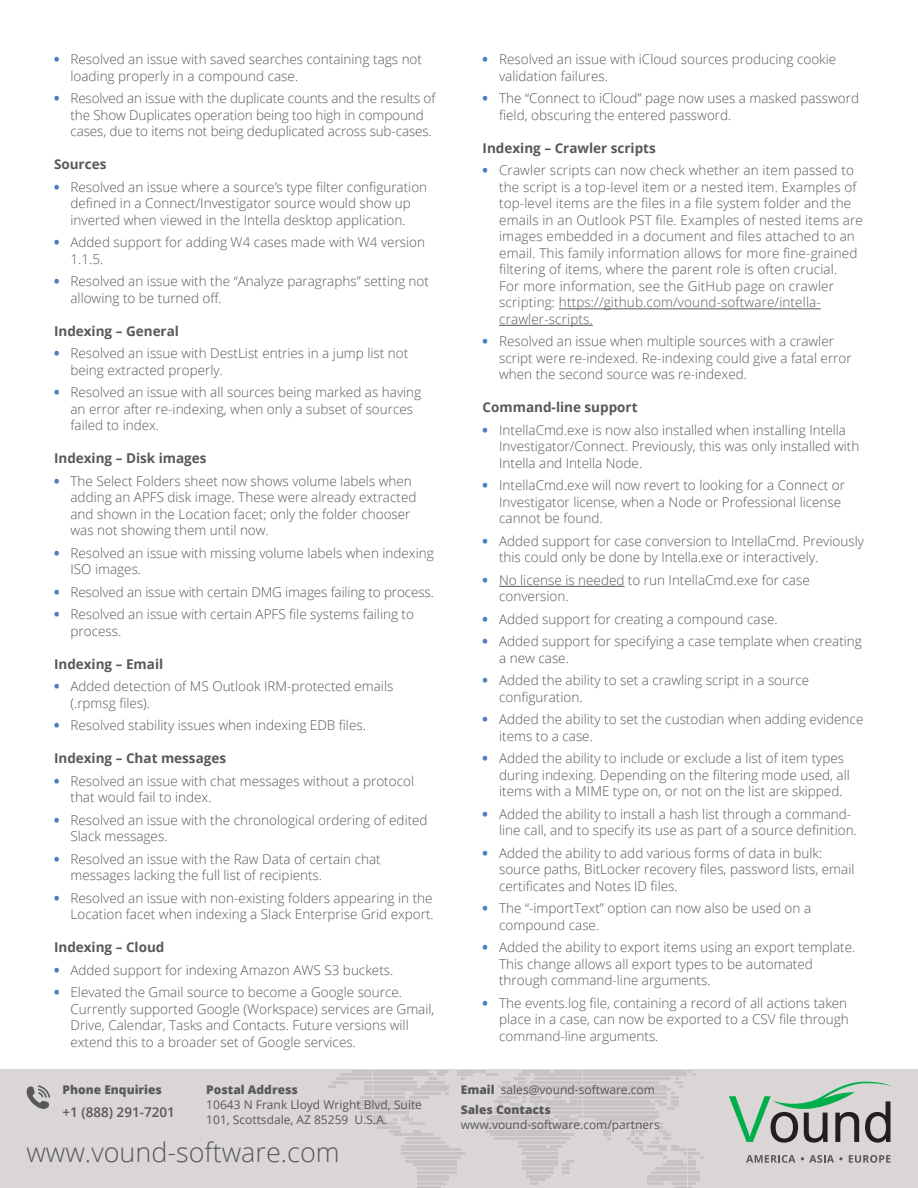
<style>
.page{position:relative;width:918px;height:1188px;background:#fff}
.page>*{position:absolute;margin:0;border:0;box-sizing:border-box;transform-origin:0 0}
.t1{font:300 27px "Open Sans";color:#575857}
.t2{font:300 13.5px/16.5px "Open Sans";color:#575857}
.t3{font:700 13.5px "Open Sans";color:#575857}
.t4{font:600 13.5px "Open Sans";color:#575857}
.t5{font:12px/15px "Open Sans";color:#575857}
.t6{font:800 12px "Open Sans";color:#575857}
.s1{font-weight:800;color:#4d7cbf}
.s2{font-weight:800}
</style>
<div class="page">
<div style="left:0;top:1069px;width:918px;height:119px;background:#d9d6d5"></div>
<svg style="left:328px;top:1070px;width:375px;height:118px"></svg>
<svg style="left:746px;top:1155px;width:49px;height:8px"></svg>
<svg style="left:849px;top:1155px;width:41px;height:8px"></svg>
<svg style="left:729px;top:1082px;width:163px;height:61px"></svg>
<svg style="left:801px;top:1155px;width:42px;height:8px"></svg>
<svg style="left:26px;top:1085px;width:24px;height:24px"></svg>
<hr style="left:559px;top:309px;width:262px;height:1px;background:#575857">
<hr style="left:499px;top:325px;width:94px;height:1px;background:#575857">
<hr style="left:499px;top:586px;width:125px;height:1px;background:#575857">
<p class="t2" style="left:70px;top:51px;width:353px;text-indent:-16px"><span class="s1">•</span> Resolved an issue with saved searches containing tags not loading properly in a compound case.</p>
<p class="t2" style="left:70px;top:90px;width:366px;text-indent:-16px"><span class="s1">•</span> Resolved an issue with the duplicate counts and the results of the Show Duplicates operation being too high in compound cases, due to items not being deduplicated across sub-cases.</p>
<p class="t3" style="left:54px;top:155px;width:54px">Sources</p>
<p class="t2" style="left:54px;top:178px;width:375px;text-align:center"><span class="s1">•</span> Resolved an issue where a source’s type filter configuration defined in a Connect/Investigator source would show up inverted when viewed in the Intella desktop application.</p>
<p class="t2" style="left:70px;top:234px;width:356px;text-indent:-16px"><span class="s1">•</span> Added support for adding W4 cases made with W4 version<br>1.1.5.</p>
<p class="t2" style="left:70px;top:273px;width:360px;text-indent:-16px"><span class="s1">•</span> Resolved an issue with the “Analyze paragraphs” setting not allowing to be turned off.</p>
<p class="t3" style="left:54px;top:321px;width:127px">Indexing – General</p>
<p class="t2" style="left:70px;top:345px;width:339px;text-indent:-16px"><span class="s1">•</span> Resolved an issue with DestList entries in a jump list not being extracted properly.</p>
<p class="t2" style="left:70px;top:384px;width:352px;text-indent:-16px"><span class="s1">•</span> Resolved an issue with all sources being marked as having an error after re-indexing, when only a subset of sources failed to index.</p>
<p class="t3" style="left:54px;top:449px;width:154px">Indexing – Disk images</p>
<p class="t2" style="left:70px;top:472px;width:348px;text-indent:-16px"><span class="s1">•</span> The Select Folders sheet now shows volume labels when adding an APFS disk image. These were already extracted and shown in the Location facet; only the folder chooser was not showing them until now.</p>
<p class="t2" style="left:70px;top:544px;width:365px;text-indent:-16px"><span class="s1">•</span> Resolved an issue with missing volume labels when indexing<br>ISO images.</p>
<p class="t2" style="left:54px;top:583px;width:381px"><span class="s1">•</span> Resolved an issue with certain DMG images failing to process.</p>
<p class="t2" style="left:70px;top:606px;width:345px;text-indent:-16px"><span class="s1">•</span> Resolved an issue with certain APFS file systems failing to process.</p>
<p class="t3" style="left:54px;top:654px;width:111px">Indexing – Email</p>
<p class="t2" style="left:70px;top:678px;width:324px;text-indent:-16px"><span class="s1">•</span> Added detection of MS Outlook IRM-protected emails (.rpmsg files).</p>
<p class="t2" style="left:54px;top:717px;width:313px"><span class="s1">•</span> Resolved stability issues when indexing EDB files.</p>
<p class="t3" style="left:54px;top:749px;width:174px">Indexing – Chat messages</p>
<p class="t2" style="left:70px;top:772px;width:345px;text-indent:-16px"><span class="s1">•</span> Resolved an issue with chat messages without a protocol that would fail to index.</p>
<p class="t2" style="left:70px;top:811px;width:359px;text-indent:-16px"><span class="s1">•</span> Resolved an issue with the chronological ordering of edited<br>Slack messages.</p>
<p class="t2" style="left:70px;top:850px;width:312px;text-indent:-16px"><span class="s1">•</span> Resolved an issue with the Raw Data of certain chat messages lacking the full list of recipients.</p>
<p class="t2" style="left:54px;top:889px;width:381px;text-align:right"><span class="s1">•</span> Resolved an issue with non-existing folders appearing in the<br>Location facet when indexing a Slack Enterprise Grid export.</p>
<p class="t3" style="left:54px;top:938px;width:112px">Indexing – Cloud</p>
<p class="t2" style="left:54px;top:961px;width:341px"><span class="s1">•</span> Added support for indexing Amazon AWS S3 buckets.</p>
<p class="t2" style="left:70px;top:984px;width:365px;text-indent:-16px"><span class="s1">•</span> Elevated the Gmail source to become a Google source.<br>Currently supported Google (Workspace) services are Gmail, Drive, Calendar, Tasks and Contacts. Future versions will extend this to a broader set of Google services.</p>
<p class="t2" style="left:499px;top:51px;width:339px;text-indent:-16px"><span class="s1">•</span> Resolved an issue with iCloud sources producing cookie validation failures.</p>
<p class="t2" style="left:499px;top:90px;width:362px;text-indent:-16px"><span class="s1">•</span> The “Connect to iCloud” page now uses a masked password field, obscuring the entered password.</p>
<p class="t3" style="left:483px;top:138px;width:175px">Indexing – Crawler scripts</p>
<p class="t2" style="left:499px;top:162px;width:365px;text-indent:-16px"><span class="s1">•</span> Crawler scripts can now check whether an item passed to the script is a top-level item or a nested item. Examples of top-level items are the files in a file system folder and the emails in an Outlook PST file. Examples of nested items are images embedded in a document and files attached to an email. This family information allows for more fine-grained filtering of items, where the parent role is often crucial.<br>For more information, see the GitHub page on crawler scripting: https://github.com/vound-software/intella&shy;crawler-scripts.</p>
<p class="t2" style="left:499px;top:333px;width:354px;text-indent:-16px"><span class="s1">•</span> Resolved an issue when multiple sources with a crawler script were re-indexed. Re-indexing could give a fatal error when the second source was re-indexed.</p>
<p class="t3" style="left:483px;top:398px;width:156px">Command-line support</p>
<p class="t2" style="left:499px;top:421px;width:362px;text-indent:-16px"><span class="s1">•</span> IntellaCmd.exe is now also installed when installing Intella<br>Investigator/Connect. Previously, this was only installed with<br>Intella and Intella Node.</p>
<p class="t2" style="left:499px;top:477px;width:347px;text-indent:-16px"><span class="s1">•</span> IntellaCmd.exe will now revert to looking for a Connect or<br>Investigator license, when a Node or Professional license cannot be found.</p>
<p class="t2" style="left:499px;top:532px;width:366px;text-indent:-16px"><span class="s1">•</span> Added support for case conversion to IntellaCmd. Previously this could only be done by Intella.exe or interactively.</p>
<p class="t2" style="left:499px;top:571px;width:312px;text-indent:-16px"><span class="s1">•</span> No license is needed to run IntellaCmd.exe for case conversion.</p>
<p class="t2" style="left:483px;top:610px;width:297px"><span class="s1">•</span> Added support for creating a compound case.</p>
<p class="t2" style="left:499px;top:633px;width:364px;text-indent:-16px"><span class="s1">•</span> Added support for specifying a case template when creating a new case.</p>
<p class="t2" style="left:499px;top:672px;width:312px;text-indent:-16px"><span class="s1">•</span> Added the ability to set a crawling script in a source configuration.</p>
<p class="t2" style="left:499px;top:711px;width:366px;text-indent:-16px"><span class="s1">•</span> Added the ability to set the custodian when adding evidence items to a case.</p>
<p class="t2" style="left:499px;top:750px;width:352px;text-indent:-16px"><span class="s1">•</span> Added the ability to include or exclude a list of item types during indexing. Depending on the filtering mode used, all items with a MIME type on, or not on the list are skipped.</p>
<p class="t2" style="left:499px;top:805px;width:359px;text-indent:-16px"><span class="s1">•</span> Added the ability to install a hash list through a command&shy;line call, and to specify its use as part of a source definition.</p>
<p class="t2" style="left:499px;top:844px;width:357px;text-indent:-16px"><span class="s1">•</span> Added the ability to add various forms of data in bulk: source paths, BitLocker recovery files, password lists, email certificates and Notes ID files.</p>
<p class="t2" style="left:499px;top:900px;width:314px;text-indent:-16px"><span class="s1">•</span> The “-importText” option can now also be used on a compound case.</p>
<p class="t2" style="left:499px;top:939px;width:358px;text-indent:-16px"><span class="s1">•</span> Added the ability to export items using an export template.<br>This change allows all export types to be automated through command-line arguments.</p>
<p class="t2" style="left:499px;top:994px;width:351px;text-indent:-16px"><span class="s1">•</span> The events.log file, containing a record of all actions taken place in a case, can now be exported to a CSV file through command-line arguments.</p>
<p class="t6" style="left:63px;top:1081px;width:101px">Phone Enquiries</p>
<p class="t4" style="left:63px;top:1103px;width:114px">+1 (888) 291-7201</p>
<h1 class="t1" style="left:26px;top:1134px;width:315px">www.vound-software.com</h1>
<p class="t6" style="left:206px;top:1081px;width:93px">Postal Address</p>
<p class="t5" style="left:206px;top:1097px;width:217px">10643 N Frank Lloyd Wright Blvd, Suite<br>101, Scottsdale, AZ 85259 U.S.A.</p>
<p class="t5" style="left:461px;top:1080px;width:196px;line-height:19.5px"><span class="s2">Email</span> sales@vound-software.com<br><span class="s2">Sales Contacts</span></p>
<p class="t5" style="left:461px;top:1117px;width:200px">www.vound-software.com/partners</p>
</div>
